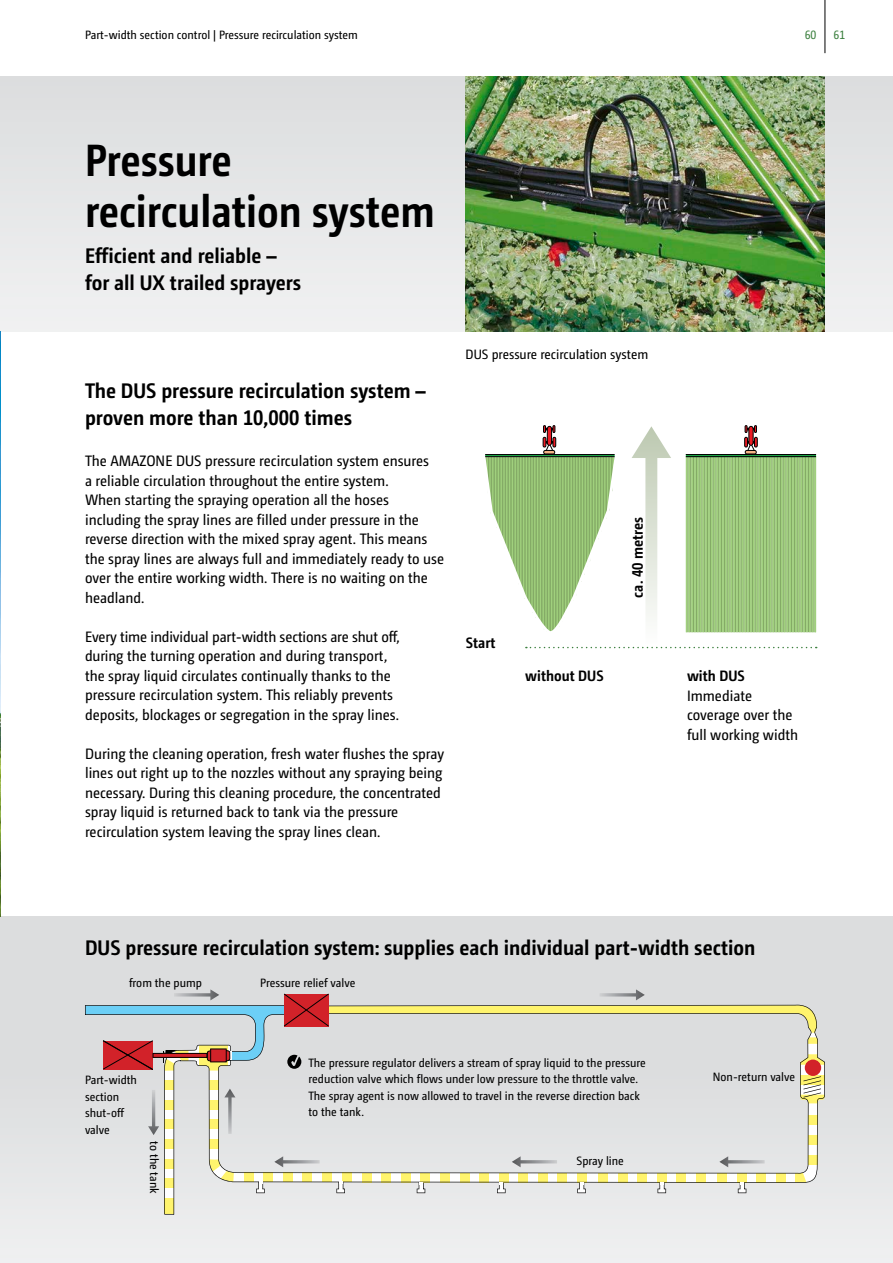
<style>
.page{position:relative;width:893px;height:1263px;background:#fff}
.page>*{position:absolute;margin:0;border:0;box-sizing:border-box;transform-origin:0 0}
.t1{font:700 45px/51px "Camingo Dos Pro S Cd";color:#000;scale:.95 1}
.t2{font:700 21px/27px "Camingo Dos Pro S Cd";color:#000}
.t3{font:15px/19.5px "Camingo Dos Pro S Cd";color:#000}
.t4{font:700 15px "Camingo Dos Pro S Cd";color:#000}
.t5{font:13.5px "Camingo Dos Pro S Cd";color:#000}
.t6{font:12px/16.5px "Camingo Dos Pro S Cd";color:#000}
.t7{font:12px "Camingo Dos Pro S Cd";color:#3c803f}
</style>
<div class="page">
<div style="left:0;top:77px;width:893px;height:255px;background:#e6e7e8"></div>
<div style="left:0;top:1071px;width:893px;height:192px;background:#ebeced"></div>
<div style="left:0;top:916px;width:893px;height:155px;background:#dcddde"></div>
<svg style="left:164px;top:1135px;width:654px;height:79px"></svg>
<svg style="left:256px;top:1181px;width:9px;height:12px"></svg>
<svg style="left:336px;top:1181px;width:9px;height:12px"></svg>
<svg style="left:417px;top:1181px;width:8px;height:12px"></svg>
<svg style="left:497px;top:1181px;width:9px;height:12px"></svg>
<svg style="left:577px;top:1181px;width:9px;height:12px"></svg>
<svg style="left:658px;top:1181px;width:8px;height:12px"></svg>
<svg style="left:738px;top:1181px;width:8px;height:12px"></svg>
<svg style="left:719px;top:1156px;width:46px;height:11px"></svg>
<svg style="left:512px;top:1156px;width:45px;height:11px"></svg>
<svg style="left:274px;top:1156px;width:46px;height:11px"></svg>
<img style="left:0;top:332px;width:1px;height:584px">
<img style="left:466px;top:77px;width:359px;height:255px">
<svg style="left:485px;top:425px;width:332px;height:223px"></svg>
<hr style="left:825px;top:0;width:1px;height:53px;background:#000">
<svg style="left:85px;top:989px;width:740px;height:146px"></svg>
<p class="t6" style="left:85px;top:26px;width:274px">Part-width section control | Pressure recirculation system</p>
<p class="t7" style="left:805px;top:28px;width:13px">60</p>
<p class="t7" style="left:833px;top:28px;width:13px">61</p>
<h1 class="t1" style="left:85px;top:134px;width:370px">Pressure recirculation system</h1>
<h2 class="t2" style="left:85px;top:242px;width:218px">Efficient and reliable – for all UX trailed sprayers</h2>
<h2 class="t2" style="left:85px;top:377px;width:342px">The DUS pressure recirculation system – proven more than 10,000 times</h2>
<p class="t3" style="left:85px;top:451px;width:361px">The AMAZONE DUS pressure recirculation system ensures<br>a reliable circulation throughout the entire system.<br>When starting the spraying operation all the hoses including the spray lines are filled under pressure in the reverse direction with the mixed spray agent. This means the spray lines are always full and immediately ready to use over the entire working width. There is no waiting on the headland.</p>
<p class="t3" style="left:85px;top:627px;width:316px">Every time individual part-width sections are shut off, during the turning operation and during transport, the spray liquid circulates continually thanks to the pressure recirculation system. This reliably prevents deposits, blockages or segregation in the spray lines.</p>
<p class="t3" style="left:85px;top:744px;width:361px">During the cleaning operation, fresh water flushes the spray lines out right up to the nozzles without any spraying being necessary. During this cleaning procedure, the concentrated spray liquid is returned back to tank via the pressure recirculation system leaving the spray lines clean.</p>
<p class="t5" style="left:466px;top:346px;width:184px">DUS pressure recirculation system</p>
<p class="t4" style="left:466px;top:633px;width:31px">Start</p>
<p class="t4" style="left:629px;top:598px;width:82px;rotate:-90deg">ca. 40 metres</p>
<p class="t4" style="left:525px;top:667px;width:80px">without DUS</p>
<p class="t4" style="left:687px;top:667px;width:59px">with DUS</p>
<p class="t3" style="left:687px;top:685px;width:113px">Immediate coverage over the full working width</p>
<h2 class="t2" style="left:85px;top:934px;width:672px">DUS pressure recirculation system: supplies each individual part-width section</h2>
<p class="t6" style="left:129px;top:974px;width:74px">from the pump</p>
<p class="t6" style="left:85px;top:1072px;width:53px">Part-width section shut-off valve</p>
<p class="t6" style="left:163px;top:1141px;width:54px;rotate:90deg">to the tank</p>
<p class="t6" style="left:260px;top:974px;width:97px">Pressure relief valve</p>
<p class="t6" style="left:309px;top:1054px;width:339px">The pressure regulator delivers a stream of spray liquid to the pressure reduction valve which flows under low pressure to the throttle valve.<br>The spray agent is now allowed to travel in the reverse direction back to the tank.</p>
<p class="t6" style="left:577px;top:1152px;width:49px">Spray line</p>
<p class="t6" style="left:713px;top:1068px;width:84px">Non-return valve</p>
</div>
